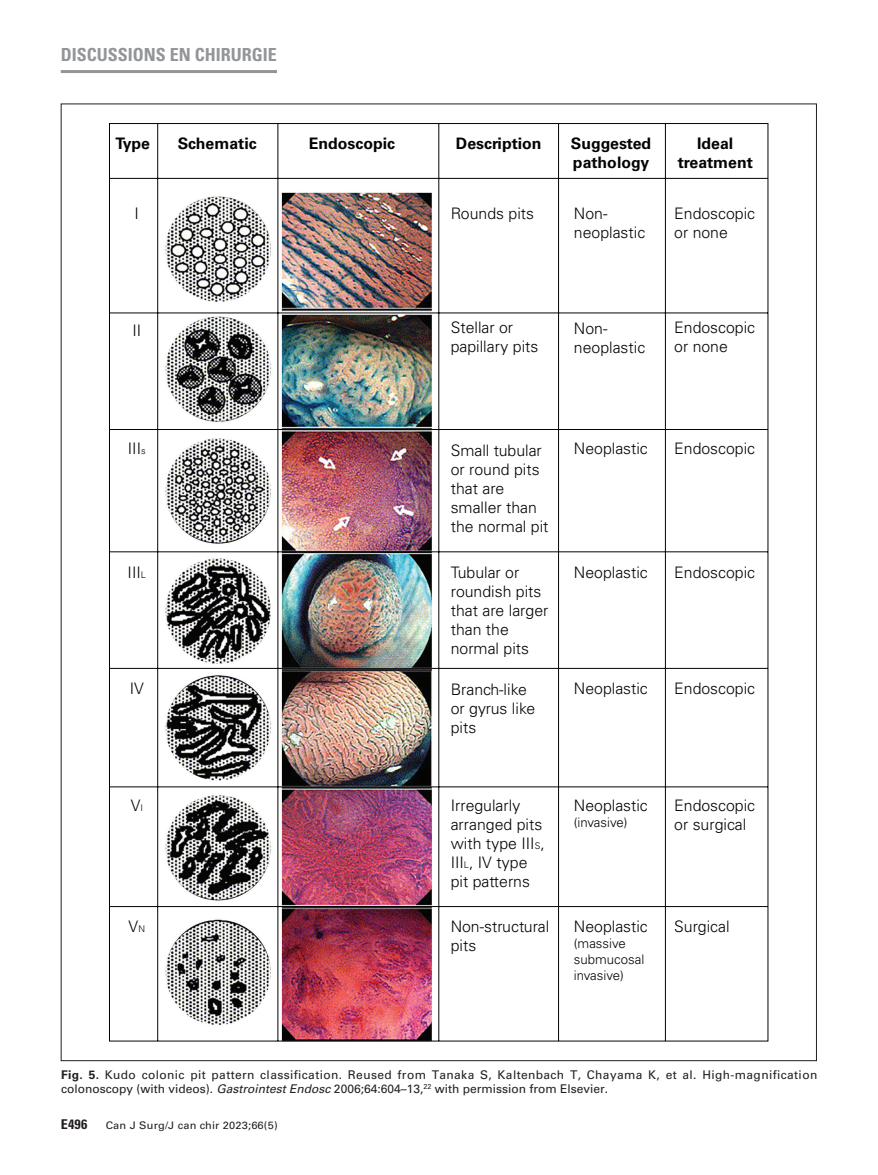
<style>
.page{position:relative;width:878px;height:1175px;background:#fff}
.page>*{position:absolute;margin:0;border:0;box-sizing:border-box;transform-origin:0 0}
.t1{font:700 condensed 18px "Univers LT Std";color:#939598}
.t2{font:300 15.9px/19px "Univers LT Std";color:#040503}
.t3{font:700 15.9px/19px "Univers LT Std";color:#040503}
.t4{font:700 condensed 13.5px "Univers LT Std";color:#231f20;scale:1.05 1}
.t5{font:300 13.2px/15.9px "Univers LT Std";color:#040503}
.t6{font:12px/14.2px "Univers LT Std";letter-spacing:.03em;color:#231f20}
.t7{font:10.5px "Univers LT Std";letter-spacing:.015em;color:#231f20;scale:1.05 1}
.s1{font-size:9.3px}
.s2{font-weight:700}
.s3{font-style:italic}
</style>
<div class="page">
<hr style="left:61px;top:70px;width:216px;height:3px;background:#939598">
<img style="left:109px;top:123px;width:659px;height:918px">
<p class="t1" style="left:61px;top:44px;width:218px">DISCUSSIONS EN CHIRURGIE</p>
<p class="t3" style="left:115px;top:134px;width:36px">Type</p>
<p class="t3" style="left:178px;top:134px;width:80px">Schematic</p>
<p class="t3" style="left:309px;top:134px;width:88px">Endoscopic</p>
<p class="t3" style="left:456px;top:134px;width:87px">Description</p>
<p class="t2" style="left:135px;top:204px;width:6px">I</p>
<p class="t2" style="left:450px;top:204px;width:85px">Rounds pits</p>
<p class="t3" style="left:571px;top:134px;width:82px">Suggested pathology</p>
<p class="t3" style="left:677px;top:134px;width:77px;text-align:center">Ideal treatment</p>
<p class="t2" style="left:574px;top:204px;width:73px">Non&shy;neoplastic</p>
<p class="t2" style="left:674px;top:204px;width:82px">Endoscopic or none</p>
<p class="t2" style="left:132px;top:321px;width:10px">II</p>
<p class="t2" style="left:450px;top:318px;width:89px">Stellar or papillary pits</p>
<p class="t2" style="left:574px;top:318px;width:73px">Non&shy;neoplastic</p>
<p class="t2" style="left:674px;top:318px;width:82px">Endoscopic or none</p>
<p class="t2" style="left:128px;top:438px;width:19px">III<span class="s1">s</span></p>
<p class="t2" style="left:128px;top:562px;width:20px">III<span class="s1">L</span></p>
<p class="t2" style="left:130px;top:679px;width:16px">IV</p>
<p class="t2" style="left:450px;top:441px;width:99px">Small tubular or round pits that are smaller than the normal pit</p>
<p class="t2" style="left:450px;top:562px;width:99px">Tubular or roundish pits that are larger than the normal pits</p>
<p class="t2" style="left:450px;top:680px;width:86px">Branch-like or gyrus like pits</p>
<p class="t2" style="left:574px;top:438px;width:75px">Neoplastic</p>
<p class="t2" style="left:574px;top:562px;width:75px">Neoplastic</p>
<p class="t2" style="left:574px;top:679px;width:75px">Neoplastic</p>
<p class="t2" style="left:674px;top:438px;width:82px">Endoscopic</p>
<p class="t2" style="left:674px;top:562px;width:82px">Endoscopic</p>
<p class="t2" style="left:674px;top:679px;width:82px">Endoscopic</p>
<p class="t2" style="left:131px;top:796px;width:14px">V<span class="s1">I</span></p>
<p class="t2" style="left:450px;top:796px;width:95px">Irregularly arranged pits with type III<span class="s1">S</span>,<br>III<span class="s1">L</span>, IV type pit patterns</p>
<p class="t2" style="left:574px;top:796px;width:75px">Neoplastic</p>
<p class="t5" style="left:574px;top:814px;width:55px">(invasive)</p>
<p class="t2" style="left:674px;top:796px;width:82px">Endoscopic or surgical</p>
<p class="t2" style="left:129px;top:916px;width:18px">V<span class="s1">N</span></p>
<p class="t2" style="left:450px;top:916px;width:100px">Non-structural pits</p>
<p class="t2" style="left:574px;top:916px;width:75px">Neoplastic</p>
<p class="t5" style="left:574px;top:935px;width:72px">(massive submucosal invasive)</p>
<p class="t2" style="left:674px;top:916px;width:57px">Surgical</p>
<p class="t6" style="left:61px;top:1067px;width:757px"><span class="s2">Fig. 5.</span> Kudo colonic pit pattern classification. Reused from Tanaka S, Kaltenbach T, Chayama K, et al. High-magnification colonoscopy (with videos). <span class="s3">Gastrointest Endosc</span> 2006;64:604–13,<sup>22</sup> with permission from Elsevier.</p>
<p class="t4" style="left:61px;top:1116px;width:27px">E496</p>
<p class="t7" style="left:106px;top:1119px;width:165px">Can J Surg/J can chir 2023;66(5)</p>
</div>
